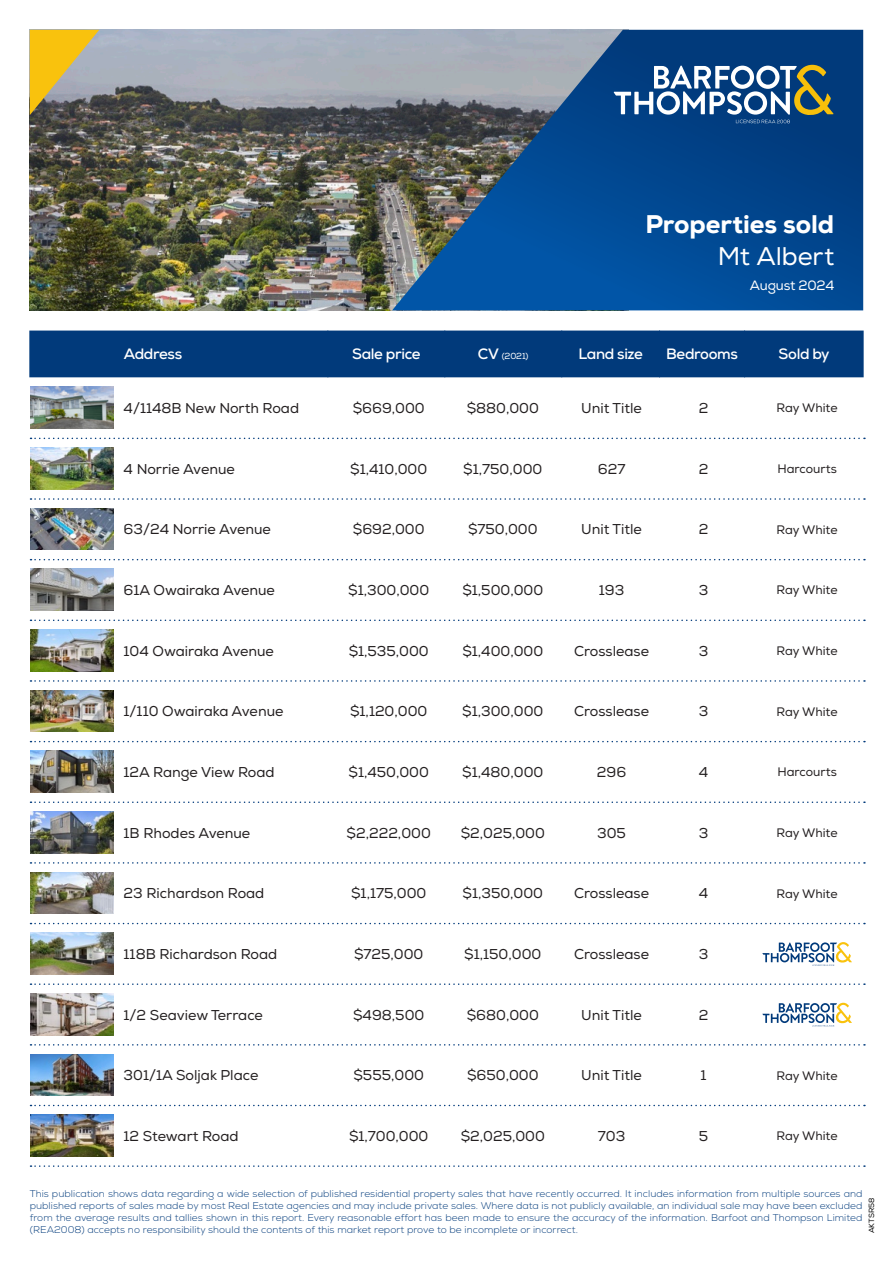
<style>
.page{position:relative;width:893px;height:1263px;background:#fff}
.page>*{position:absolute;margin:0;border:0;box-sizing:border-box;transform-origin:0 0}
.t1{font:800 25.5px "Nexa";color:#fff}
.t2{font:25.5px "Nexa";letter-spacing:-.005em;color:#fff}
.t3{font:700 15px "Nexa";letter-spacing:-.025em;color:#fff}
.t4{font:14.25px "Nexa";color:#231f20}
.t5{font:13.5px "Nexa";letter-spacing:-.015em;color:#fff}
.t6{font:12.3px "Nexa";color:#231f20}
.t7{font:300 9.75px/12px "Nexa";letter-spacing:.005em;color:#013a7b;text-align:justify}
.t8{font:8.7px "Nexa";color:#fff}
.t9{font:7.5px "Nexa";color:#000}
.s1{font-weight:700;font-size:15px}
</style>
<div class="page">
<img style="left:30px;top:30px;width:362px;height:280px">
<svg style="left:30px;top:30px;width:69px;height:85px;background:#c1a752"></svg>
<svg style="left:392px;top:30px;width:471px;height:280px;background:#24588e"></svg>
<div style="left:29px;top:331px;width:835px;height:46px;background:#013a7b"></div>
<hr style="left:328px;top:331px;width:1px;height:46px;background:#013a7b">
<hr style="left:445px;top:331px;width:1px;height:46px;background:#013a7b">
<hr style="left:561px;top:331px;width:1px;height:46px;background:#013a7b">
<hr style="left:659px;top:331px;width:1px;height:46px;background:#013a7b">
<hr style="left:744px;top:331px;width:1px;height:46px;background:#013a7b">
<svg style="left:614px;top:65px;width:220px;height:58px"></svg>
<svg style="left:31px;top:438px;width:834px;height:1px"></svg>
<img style="left:31px;top:387px;width:82px;height:42px">
<svg style="left:31px;top:498px;width:834px;height:2px"></svg>
<img style="left:31px;top:448px;width:82px;height:41px">
<svg style="left:31px;top:559px;width:834px;height:1px"></svg>
<img style="left:31px;top:508px;width:82px;height:42px">
<svg style="left:31px;top:619px;width:834px;height:2px"></svg>
<img style="left:31px;top:569px;width:82px;height:42px">
<svg style="left:31px;top:680px;width:834px;height:2px"></svg>
<img style="left:31px;top:629px;width:82px;height:42px">
<svg style="left:31px;top:741px;width:834px;height:1px"></svg>
<img style="left:31px;top:690px;width:82px;height:42px">
<svg style="left:31px;top:801px;width:834px;height:2px"></svg>
<img style="left:31px;top:751px;width:82px;height:41px">
<svg style="left:31px;top:862px;width:834px;height:2px"></svg>
<img style="left:31px;top:811px;width:82px;height:42px">
<svg style="left:31px;top:923px;width:834px;height:1px"></svg>
<img style="left:31px;top:872px;width:82px;height:42px">
<svg style="left:762px;top:942px;width:90px;height:24px"></svg>
<svg style="left:31px;top:983px;width:834px;height:2px"></svg>
<img style="left:31px;top:933px;width:82px;height:41px">
<svg style="left:762px;top:1003px;width:90px;height:23px"></svg>
<svg style="left:31px;top:1044px;width:834px;height:1px"></svg>
<img style="left:31px;top:993px;width:82px;height:42px">
<svg style="left:31px;top:1105px;width:834px;height:1px"></svg>
<img style="left:31px;top:1054px;width:82px;height:42px">
<svg style="left:31px;top:1165px;width:834px;height:2px"></svg>
<img style="left:31px;top:1115px;width:82px;height:41px">
<h1 class="t1" style="left:645px;top:208px;width:190px">Properties sold</h1>
<h1 class="t2" style="left:718px;top:241px;width:118px">Mt Albert</h1>
<p class="t5" style="left:750px;top:277px;width:86px">August 2024</p>
<p class="t3" style="left:124px;top:344px;width:60px">Address</p>
<p class="t3" style="left:352px;top:344px;width:70px">Sale price</p>
<p class="t8" style="left:478px;top:350px;width:52px"><span class="s1">CV</span> (2021)</p>
<p class="t3" style="left:578px;top:344px;width:66px">Land size</p>
<p class="t3" style="left:666px;top:344px;width:73px">Bedrooms</p>
<p class="t3" style="left:779px;top:344px;width:53px">Sold by</p>
<p class="t4" style="left:124px;top:400px;width:177px">4/1148B New North Road</p>
<p class="t4" style="left:353px;top:400px;width:73px">$669,000</p>
<p class="t4" style="left:467px;top:400px;width:74px">$880,000</p>
<p class="t4" style="left:581px;top:400px;width:62px">Unit Title</p>
<p class="t4" style="left:699px;top:400px;width:11px">2</p>
<p class="t6" style="left:776px;top:401px;width:63px">Ray White</p>
<p class="t4" style="left:124px;top:460px;width:113px">4 Norrie Avenue</p>
<p class="t4" style="left:350px;top:460px;width:79px">$1,410,000</p>
<p class="t4" style="left:463px;top:460px;width:81px">$1,750,000</p>
<p class="t4" style="left:598px;top:460px;width:29px">627</p>
<p class="t4" style="left:699px;top:460px;width:11px">2</p>
<p class="t6" style="left:777px;top:461px;width:61px">Harcourts</p>
<p class="t4" style="left:124px;top:521px;width:149px">63/24 Norrie Avenue</p>
<p class="t4" style="left:353px;top:521px;width:73px">$692,000</p>
<p class="t4" style="left:468px;top:521px;width:71px">$750,000</p>
<p class="t4" style="left:581px;top:521px;width:62px">Unit Title</p>
<p class="t4" style="left:699px;top:521px;width:11px">2</p>
<p class="t6" style="left:776px;top:522px;width:63px">Ray White</p>
<p class="t4" style="left:124px;top:582px;width:153px">61A Owairaka Avenue</p>
<p class="t4" style="left:348px;top:582px;width:83px">$1,300,000</p>
<p class="t4" style="left:462px;top:582px;width:82px">$1,500,000</p>
<p class="t4" style="left:599px;top:582px;width:27px">193</p>
<p class="t4" style="left:699px;top:582px;width:11px">3</p>
<p class="t6" style="left:776px;top:583px;width:63px">Ray White</p>
<p class="t4" style="left:124px;top:642px;width:152px">104 Owairaka Avenue</p>
<p class="t4" style="left:349px;top:642px;width:82px">$1,535,000</p>
<p class="t4" style="left:462px;top:642px;width:82px">$1,400,000</p>
<p class="t4" style="left:574px;top:642px;width:77px">Crosslease</p>
<p class="t4" style="left:699px;top:642px;width:11px">3</p>
<p class="t6" style="left:776px;top:643px;width:63px">Ray White</p>
<p class="t4" style="left:124px;top:703px;width:161px">1/110 Owairaka Avenue</p>
<p class="t4" style="left:350px;top:703px;width:79px">$1,120,000</p>
<p class="t4" style="left:462px;top:703px;width:83px">$1,300,000</p>
<p class="t4" style="left:574px;top:703px;width:77px">Crosslease</p>
<p class="t4" style="left:699px;top:703px;width:11px">3</p>
<p class="t6" style="left:776px;top:704px;width:63px">Ray White</p>
<p class="t4" style="left:124px;top:764px;width:152px">12A Range View Road</p>
<p class="t4" style="left:348px;top:764px;width:82px">$1,450,000</p>
<p class="t4" style="left:462px;top:764px;width:83px">$1,480,000</p>
<p class="t4" style="left:597px;top:764px;width:31px">296</p>
<p class="t4" style="left:699px;top:764px;width:11px">4</p>
<p class="t6" style="left:777px;top:765px;width:61px">Harcourts</p>
<p class="t4" style="left:124px;top:824px;width:128px">1B Rhodes Avenue</p>
<p class="t4" style="left:347px;top:824px;width:86px">$2,222,000</p>
<p class="t4" style="left:461px;top:824px;width:86px">$2,025,000</p>
<p class="t4" style="left:597px;top:824px;width:30px">305</p>
<p class="t4" style="left:699px;top:824px;width:11px">3</p>
<p class="t6" style="left:776px;top:825px;width:63px">Ray White</p>
<p class="t4" style="left:124px;top:885px;width:142px">23 Richardson Road</p>
<p class="t4" style="left:351px;top:885px;width:77px">$1,175,000</p>
<p class="t4" style="left:462px;top:885px;width:82px">$1,350,000</p>
<p class="t4" style="left:574px;top:885px;width:77px">Crosslease</p>
<p class="t4" style="left:699px;top:885px;width:11px">4</p>
<p class="t6" style="left:776px;top:886px;width:63px">Ray White</p>
<p class="t4" style="left:124px;top:945px;width:155px">118B Richardson Road</p>
<p class="t4" style="left:354px;top:945px;width:71px">$725,000</p>
<p class="t4" style="left:464px;top:945px;width:79px">$1,150,000</p>
<p class="t4" style="left:574px;top:945px;width:77px">Crosslease</p>
<p class="t4" style="left:699px;top:945px;width:11px">3</p>
<p class="t4" style="left:124px;top:1006px;width:141px">1/2 Seaview Terrace</p>
<p class="t4" style="left:353px;top:1006px;width:73px">$498,500</p>
<p class="t4" style="left:467px;top:1006px;width:74px">$680,000</p>
<p class="t4" style="left:581px;top:1006px;width:62px">Unit Title</p>
<p class="t4" style="left:699px;top:1006px;width:11px">2</p>
<p class="t4" style="left:124px;top:1067px;width:136px">301/1A Soljak Place</p>
<p class="t4" style="left:353px;top:1067px;width:72px">$555,000</p>
<p class="t4" style="left:467px;top:1067px;width:73px">$650,000</p>
<p class="t4" style="left:581px;top:1067px;width:62px">Unit Title</p>
<p class="t4" style="left:701px;top:1067px;width:8px">1</p>
<p class="t6" style="left:776px;top:1068px;width:63px">Ray White</p>
<p class="t4" style="left:124px;top:1127px;width:117px">12 Stewart Road</p>
<p class="t4" style="left:349px;top:1127px;width:81px">$1,700,000</p>
<p class="t4" style="left:461px;top:1127px;width:86px">$2,025,000</p>
<p class="t4" style="left:598px;top:1127px;width:29px">703</p>
<p class="t4" style="left:699px;top:1127px;width:11px">5</p>
<p class="t6" style="left:776px;top:1129px;width:63px">Ray White</p>
<p class="t7" style="left:30px;top:1188px;width:834px">This publication shows data regarding a wide selection of published residential property sales that have recently occurred. It includes information from multiple sources and published reports of sales made by most Real Estate agencies and may include private sales. Where data is not publicly available, an individual sale may have been excluded from the average results and tallies shown in this report. Every reasonable effort has been made to ensure the accuracy of the information. Barfoot and Thompson Limited (REA2008) accepts no responsibility should the contents of this market report prove to be incomplete or incorrect.</p>
<p class="t9" style="left:867px;top:1233px;width:37px;rotate:-90deg">AKTSR58</p>
</div>
